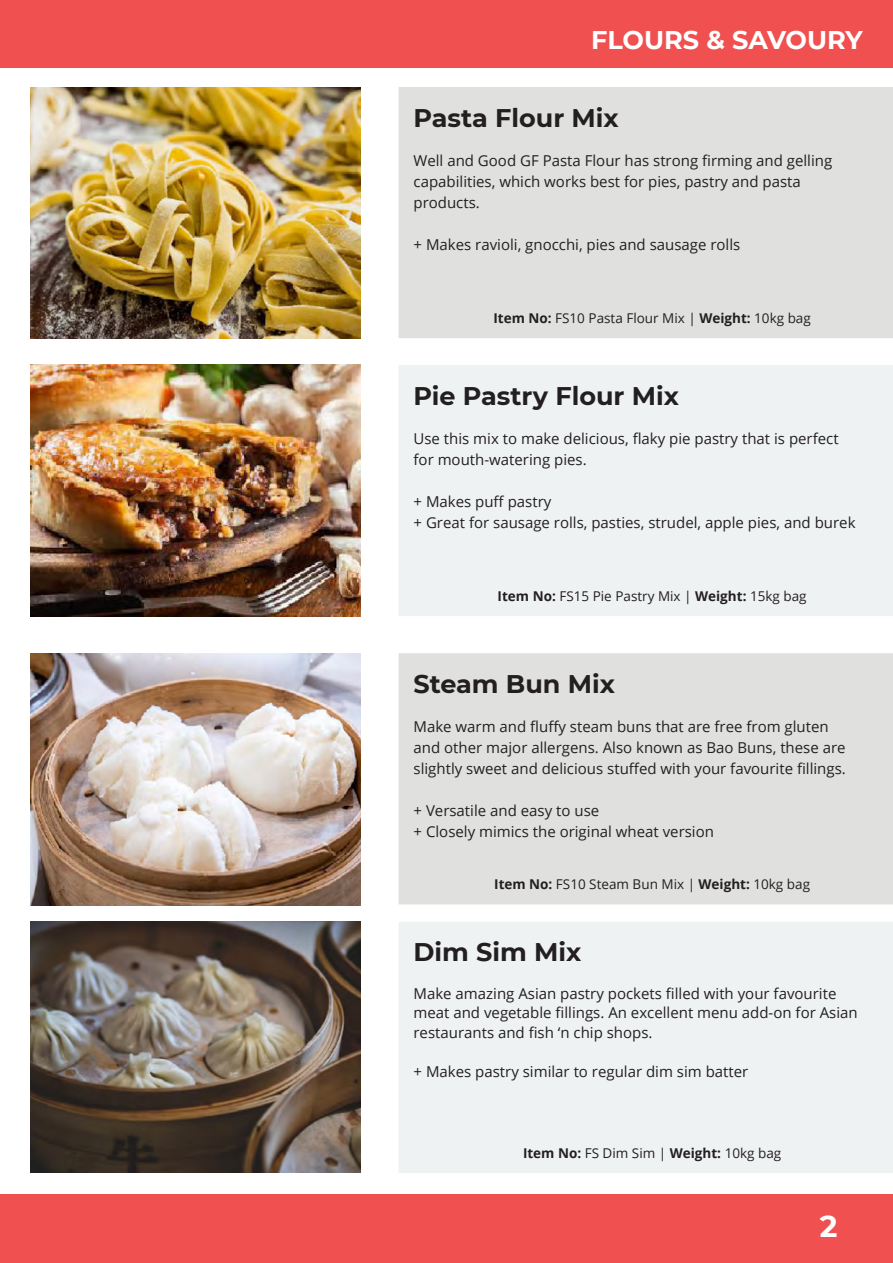
<style>
.page{position:relative;width:893px;height:1263px;background:#fff}
.page>*{position:absolute;margin:0;border:0;box-sizing:border-box;transform-origin:0 0}
.t1{font:700 30px "Montserrat";color:#fff}
.Heading_3{font:700 25.5px "Montserrat";color:#231f20}
.Heading_3-2{font:700 25.5px "Montserrat";color:#fff}
.Body_Text_3{font:15px/21px "Open Sans";color:#231f20}
.Item_No__2{font:13.5px "Open Sans";color:#231f20}
.s1{font-weight:700}
</style>
<div class="page">
<div style="left:0;top:0;width:893px;height:68px;background:#f05150"></div>
<div style="left:0;top:1194px;width:893px;height:69px;background:#f05150"></div>
<img style="left:30px;top:87px;width:330px;height:251px">
<img style="left:30px;top:365px;width:330px;height:251px">
<img style="left:30px;top:653px;width:330px;height:253px">
<img style="left:30px;top:922px;width:330px;height:251px">
<div style="left:398px;top:87px;width:495px;height:251px;background:#e0e1df"></div>
<div style="left:399px;top:365px;width:494px;height:251px;background:#eff2f3"></div>
<div style="left:398px;top:653px;width:495px;height:251px;background:#e0e1df"></div>
<div style="left:399px;top:922px;width:494px;height:251px;background:#eff2f3"></div>
<p class="Heading_3-2" style="left:591px;top:21px;width:273px">FLOURS &amp; SAVOURY</p>
<p class="Heading_3" style="left:413px;top:99px;width:207px">Pasta Flour Mix</p>
<p class="Body_Text_3" style="left:413px;top:149px;width:420px">Well and Good GF Pasta Flour has strong firming and gelling capabilities, which works best for pies, pastry and pasta products.</p>
<p class="Body_Text_3" style="left:413px;top:233px;width:328px">+ Makes ravioli, gnocchi, pies and sausage rolls</p>
<p class="Item_No__2" style="left:493px;top:309px;width:319px"><span class="s1">Item No:</span> FS10 Pasta Flour Mix | <span class="s1">Weight:</span> 10kg bag</p>
<p class="Heading_3" style="left:413px;top:377px;width:267px">Pie Pastry Flour Mix</p>
<p class="Body_Text_3" style="left:413px;top:427px;width:427px">Use this mix to make delicious, flaky pie pastry that is perfect for mouth-watering pies.</p>
<p class="Body_Text_3" style="left:413px;top:490px;width:139px">+ Makes puff pastry</p>
<p class="Body_Text_3" style="left:413px;top:511px;width:443px">+ Great for sausage rolls, pasties, strudel, apple pies, and burek</p>
<p class="Item_No__2" style="left:498px;top:587px;width:310px"><span class="s1">Item No:</span> FS15 Pie Pastry Mix | <span class="s1">Weight:</span> 15kg bag</p>
<p class="Heading_3" style="left:413px;top:665px;width:203px">Steam Bun Mix</p>
<p class="Body_Text_3" style="left:413px;top:715px;width:434px">Make warm and fluffy steam buns that are free from gluten and other major allergens. Also known as Bao Buns, these are slightly sweet and delicious stuffed with your favourite fillings.</p>
<p class="Body_Text_3" style="left:413px;top:799px;width:187px">+ Versatile and easy to use</p>
<p class="Body_Text_3" style="left:413px;top:820px;width:302px">+ Closely mimics the original wheat version</p>
<p class="Item_No__2" style="left:494px;top:875px;width:317px"><span class="s1">Item No:</span> FS10 Steam Bun Mix | <span class="s1">Weight:</span> 10kg bag</p>
<p class="Heading_3" style="left:413px;top:934px;width:169px">Dim Sim Mix</p>
<p class="Body_Text_3" style="left:413px;top:983px;width:446px;line-height:19.5px">Make amazing Asian pastry pockets filled with your favourite meat and vegetable fillings. An excellent menu add-on for Asian restaurants and fish ‘n chip shops.</p>
<p class="Body_Text_3" style="left:413px;top:1060px;width:336px">+ Makes pastry similar to regular dim sim batter</p>
<p class="Item_No__2" style="left:523px;top:1144px;width:260px"><span class="s1">Item No:</span> FS Dim Sim | <span class="s1">Weight:</span> 10kg bag</p>
<h1 class="t1" style="left:820px;top:1205px;width:19px">2</h1>
</div>
